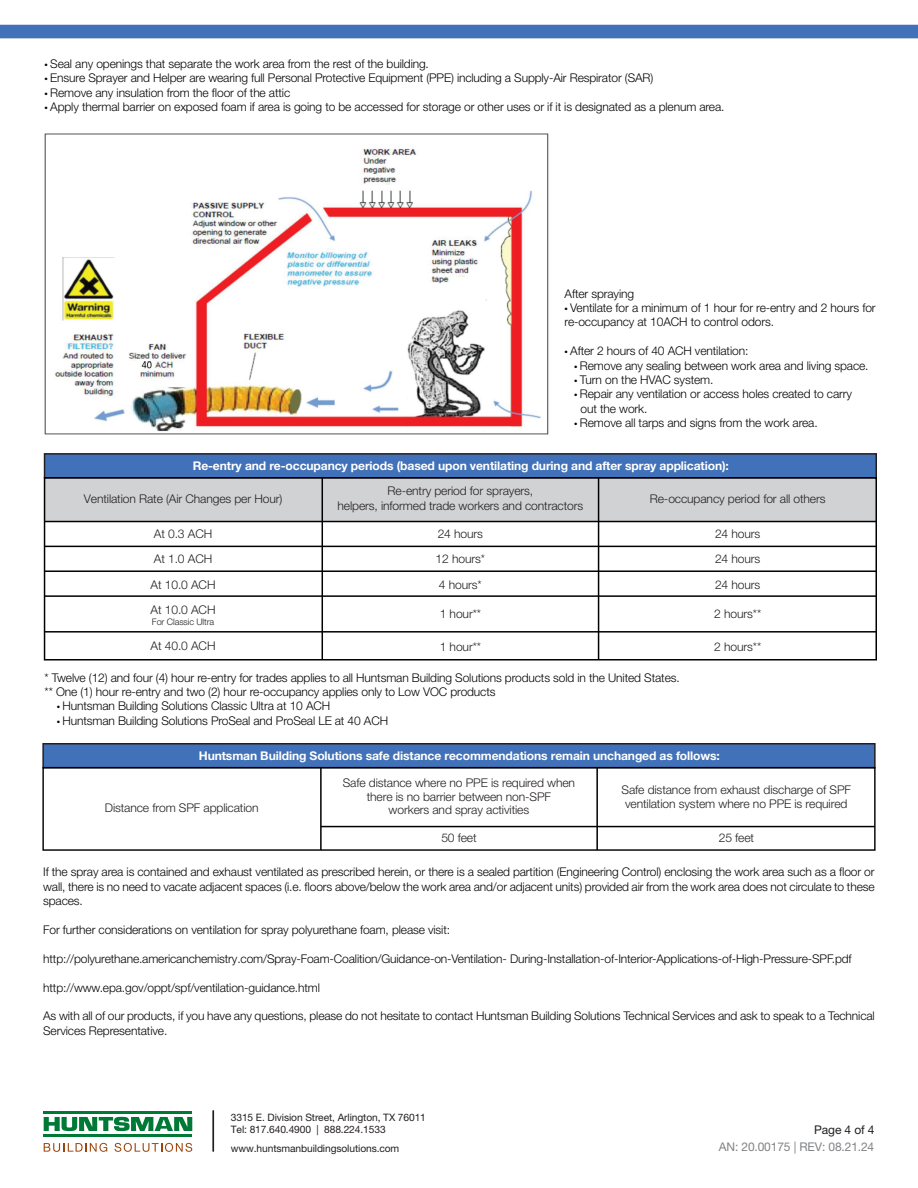
<style>
.page{position:relative;width:918px;height:1188px;background:#fff}
.page>*{position:absolute;margin:0;border:0;box-sizing:border-box;transform-origin:0 0}
.t1{font:300 12px/14.4px "Helvetica Neue LT Pro";letter-spacing:-.01em;color:#050504}
.t2{font:300 12px/25.5px "Helvetica Neue LT Pro";letter-spacing:-.01em;color:#231f20}
.t3{font:700 12px "Helvetica Neue LT Pro";letter-spacing:-.01em;color:#fff}
.t4{font:12px "Helvetica Neue LT Pro";letter-spacing:-.01em;color:#808285}
.t5{font:12px "Helvetica Neue LT Pro";letter-spacing:-.01em;color:#231f20}
.t6{font:10.2px/12.3px "Helvetica Neue LT Pro";letter-spacing:-.01em;color:#231f20}
.t7{font:300 9px "Helvetica Neue LT Pro";letter-spacing:-.01em;color:#231f20}
.s1{font-family:"Myriad Pro";font-weight:400}
</style>
<div class="page">
<div style="left:45px;top:478px;width:831px;height:44px;background:#d1d2d4"></div>
<div style="left:44px;top:453px;width:833px;height:26px;background:#4171b8;border:2px solid #231f20"></div>
<div style="left:42px;top:743px;width:834px;height:25px;background:#4171b8;border:2px solid #231f20"></div>
<div style="left:44px;top:477px;width:833px;height:184px;border:2px solid #000001"></div>
<div style="left:42px;top:767px;width:834px;height:84px;border:1px solid #000001"></div>
<hr style="left:45px;top:570px;width:831px;height:2px;background:#000001">
<hr style="left:45px;top:595px;width:831px;height:2px;background:#000001">
<hr style="left:45px;top:631px;width:831px;height:2px;background:#000001">
<hr style="left:321px;top:826px;width:554px;height:1px;background:#000001">
<hr style="left:45px;top:546px;width:831px;height:1px;background:#000001">
<hr style="left:45px;top:521px;width:831px;height:1px;background:#000001">
<hr style="left:322px;top:478px;width:1px;height:182px;background:#000001">
<hr style="left:598px;top:478px;width:1px;height:182px;background:#000001">
<hr style="left:320px;top:768px;width:2px;height:82px;background:#000001">
<hr style="left:596px;top:768px;width:2px;height:82px;background:#000001">
<svg style="left:0;top:24px;width:918px;height:14px;background:#4b78bb"></svg>
<img style="left:44px;top:133px;width:505px;height:302px">
<hr style="left:212px;top:1111px;width:2px;height:40px;background:#231f20">
<svg style="left:44px;top:1117px;width:148px;height:14px"></svg>
<hr style="left:44px;top:1111px;width:148px;height:3px;background:#007836">
<hr style="left:44px;top:1134px;width:148px;height:3px;background:#007836">
<svg style="left:44px;top:1143px;width:63px;height:9px"></svg>
<svg style="left:115px;top:1143px;width:77px;height:9px"></svg>
<p class="t1" style="left:45px;top:56px;width:386px"><span class="s1">•</span> Seal any openings that separate the work area from the rest of the building.</p>
<p class="t1" style="left:45px;top:71px;width:610px"><span class="s1">•</span> Ensure Sprayer and Helper are wearing full Personal Protective Equipment (PPE) including a Supply-Air Respirator (SAR)</p>
<p class="t1" style="left:45px;top:85px;width:247px"><span class="s1">•</span> Remove any insulation from the floor of the attic</p>
<p class="t1" style="left:45px;top:100px;width:681px"><span class="s1">•</span> Apply thermal barrier on exposed foam if area is going to be accessed for storage or other uses or if it is designated as a plenum area.</p>
<p class="t1" style="left:565px;top:286px;width:71px">After spraying</p>
<p class="t1" style="left:565px;top:300px;width:313px"><span class="s1">•</span> Ventilate for a minimum of 1 hour for re-entry and 2 hours for re-occupancy at 10ACH to control odors.</p>
<p class="t1" style="left:565px;top:343px;width:185px"><span class="s1">•</span> After 2 hours of 40 ACH ventilation:</p>
<p class="t1" style="left:574px;top:358px;width:296px"><span class="s1">•</span> Remove any sealing between work area and living space.</p>
<p class="t1" style="left:574px;top:372px;width:141px"><span class="s1">•</span> Turn on the HVAC system.</p>
<p class="t1" style="left:581px;top:387px;width:273px;text-indent:-6px"><span class="s1">•</span> Repair any ventilation or access holes created to carry out the work.</p>
<p class="t1" style="left:574px;top:415px;width:245px"><span class="s1">•</span> Remove all tarps and signs from the work area.</p>
<p class="t3" style="left:193px;top:458px;width:538px">Re-entry and re-occupancy periods (based upon ventilating during and after spray application):</p>
<p class="t2" style="left:84px;top:486px;width:200px">Ventilation Rate (Air Changes per Hour)</p>
<p class="t2" style="left:338px;top:484px;width:247px;line-height:14.4px;text-align:center">Re-entry period for sprayers,<br>helpers, informed trade workers and contractors</p>
<p class="t2" style="left:650px;top:486px;width:177px">Re-occupancy period for all others</p>
<p class="t2" style="left:436px;top:520px;width:51px">24 hours<br>12 hours*<br>4 hours*</p>
<p class="t2" style="left:440px;top:601px;width:43px">1 hour**</p>
<p class="t2" style="left:440px;top:633px;width:43px">1 hour**</p>
<p class="t2" style="left:151px;top:520px;width:66px">At 0.3 ACH<br>At 1.0 ACH<br>At 10.0 ACH<br>At 10.0 ACH</p>
<p class="t7" style="left:152px;top:616px;width:64px">For Classic Ultra</p>
<p class="t2" style="left:151px;top:633px;width:66px">At 40.0 ACH</p>
<p class="t2" style="left:715px;top:520px;width:47px;text-align:justify">24 hours 24 hours 24 hours</p>
<p class="t2" style="left:714px;top:601px;width:48px">2 hours**</p>
<p class="t2" style="left:714px;top:633px;width:48px">2 hours**</p>
<p class="t1" style="left:45px;top:670px;width:637px">* Twelve (12) and four (4) hour re-entry for trades applies to all Huntsman Building Solutions products sold in the United States. ** One (1) hour re-entry and two (2) hour re-occupancy applies only to Low VOC products</p>
<p class="t1" style="left:57px;top:699px;width:275px"><span class="s1">•</span> Huntsman Building Solutions Classic Ultra at 10 ACH</p>
<p class="t1" style="left:57px;top:713px;width:333px"><span class="s1">•</span> Huntsman Building Solutions ProSeal and ProSeal LE at 40 ACH</p>
<p class="t3" style="left:199px;top:748px;width:523px">Huntsman Building Solutions safe distance recommendations remain unchanged as follows:</p>
<p class="t2" style="left:105px;top:795px;width:155px">Distance from SPF application</p>
<p class="t2" style="left:343px;top:776px;width:234px;line-height:13.5px;text-align:center">Safe distance where no PPE is required when there is no barrier between non-SPF<br>workers and spray activities</p>
<p class="t2" style="left:622px;top:783px;width:231px;line-height:13.5px">Safe distance from exhaust discharge of SPF ventilation system where no PPE is required</p>
<p class="t2" style="left:441px;top:825px;width:37px">50 feet</p>
<p class="t2" style="left:719px;top:825px;width:37px">25 feet</p>
<p class="t1" style="left:43px;top:865px;width:833px;text-align:justify">If the spray area is contained and exhaust ventilated as prescribed herein, or there is a sealed partition (Engineering Control) enclosing the work area such as a floor or wall, there is no need to vacate adjacent spaces (i.e. floors above/below the work area and/or adjacent units) provided air from the work area does not circulate to these spaces.</p>
<p class="t1" style="left:43px;top:922px;width:409px">For further considerations on ventilation for spray polyurethane foam, please visit:</p>
<p class="t1" style="left:43px;top:951px;width:810px">http://polyurethane.americanchemistry.com/Spray-Foam-Coalition/Guidance-on-Ventilation- During-Installation-of-Interior-Applications-of-High-Pressure-SPF.pdf</p>
<p class="t1" style="left:43px;top:980px;width:278px">http://www.epa.gov/oppt/spf/ventilation-guidance.html</p>
<p class="t1" style="left:43px;top:1009px;width:833px">As with all of our products, if you have any questions, please do not hesitate to contact Huntsman Building Solutions Technical Services and ask to speak to a Technical<br>Services Representative.</p>
<p class="t6" style="left:231px;top:1110px;width:197px">3315 E. Division Street, Arlington, TX 76011<br>Tel: 817.640.4900 | 888.224.1533</p>
<p class="t6" style="left:231px;top:1142px;width:170px">www.huntsmanbuildingsolutions.com</p>
<p class="t5" style="left:814px;top:1122px;width:62px">Page 4 of 4</p>
<p class="t4" style="left:719px;top:1139px;width:157px">AN: 20.00175 | REV: 08.21.24</p>
</div>
